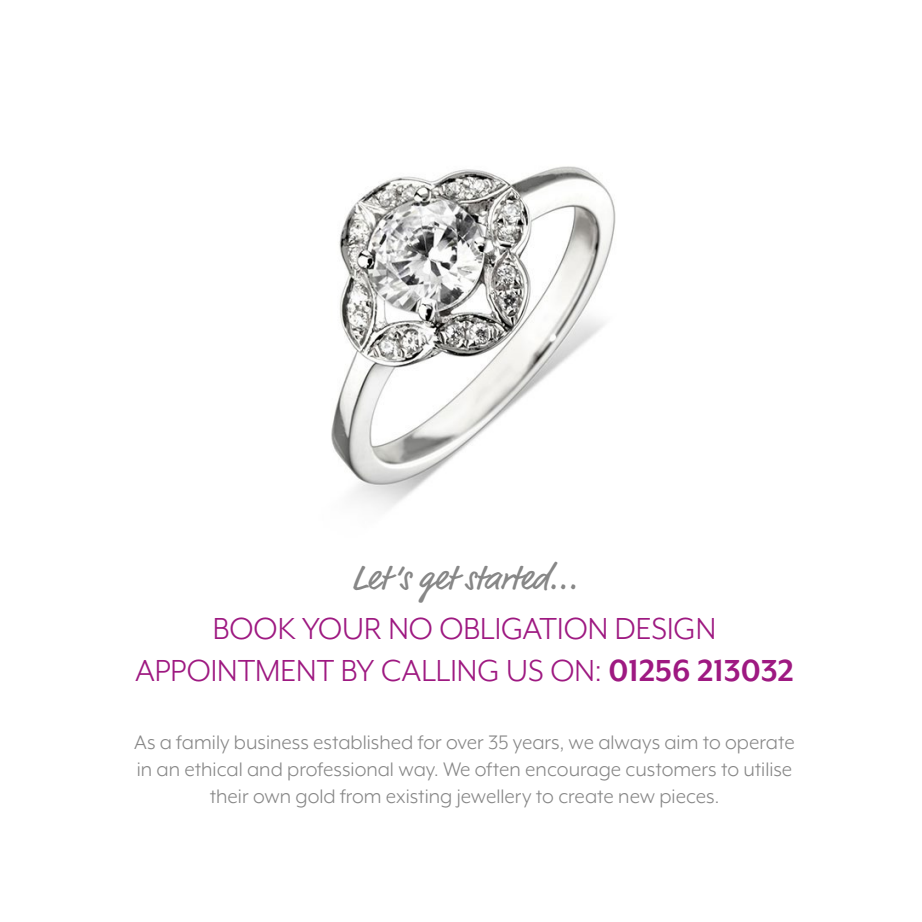
<style>
.page{position:relative;width:922px;height:922px;background:#fff}
.page>*{position:absolute;margin:0;border:0;box-sizing:border-box;transform-origin:0 0}
.t1{font:35px/42px "Mr Eaves XL Mod OT";color:#9e1981;text-align:center}
.t2{font:35px "Market Pro";color:#878787}
.t3{font:22.5px/27px "Mr Eaves XL Mod OT";color:#878787;text-align:center}
.s1{font-weight:700}
</style>
<div class="page">
<img style="left:331px;top:166px;width:285px;height:343px">
<h1 class="t2" style="left:351px;top:554px;width:228px">Let’s get started...</h1>
<h1 class="t1" style="left:135px;top:607px;width:660px">BOOK YOUR NO OBLIGATION DESIGN<br>APPOINTMENT BY CALLING US ON: <span class="s1">01256 213032</span></h1>
<p class="t3" style="left:134px;top:729px;width:662px">As a family business established for over 35 years, we always aim to operate in an ethical and professional way. We often encourage customers to utilise their own gold from existing jewellery to create new pieces.</p>
</div>
